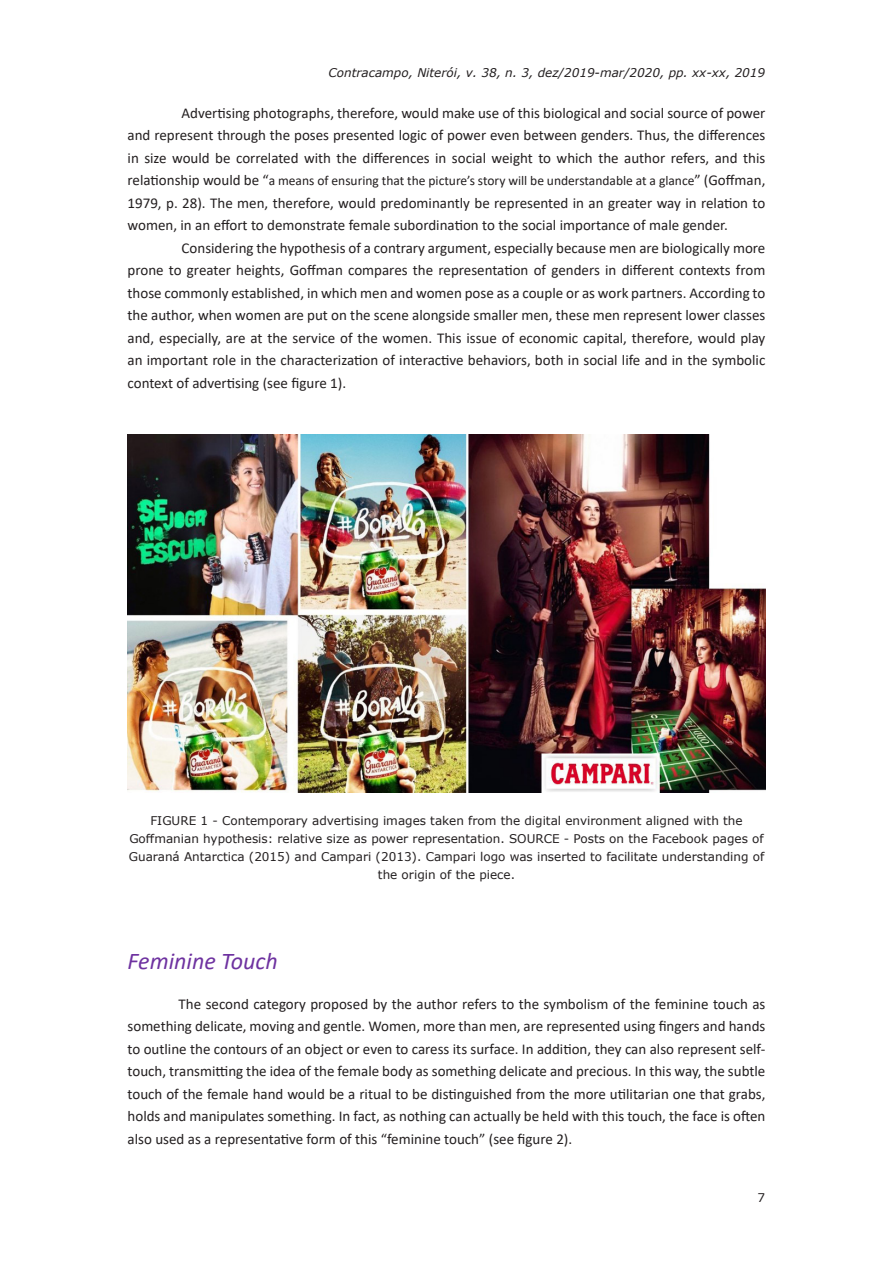
<style>
.page{position:relative;width:893px;height:1263px;background:#fff}
.page>*{position:absolute;margin:0;border:0;box-sizing:border-box;transform-origin:0 0}
.Conteudo_topico{font:italic 24px "Calibri";color:#6e32a0}
.Conteudo_texto{font:15px/22.5px "Calibri";color:#231f20;text-align:justify}
.Conteudo_texto-2{font:13.5px "Calibri";color:#231f20}
.Conteudo_legendaimag{font:12px/18px "Verdana";color:#231f20;text-align:center}
.t1{font:italic 12px "Verdana";color:#231f20}
.s1{font-size:15px}
</style>
<div class="page">
<img style="left:128px;top:434px;width:637px;height:358px">
<p class="t1" style="left:328px;top:64px;width:438px">Contracampo, Niterói, v. 38, n. 3, dez/2019-mar/2020, pp. xx-xx, 2019</p>
<p class="Conteudo_texto" style="left:128px;top:101px;width:639px;text-indent:54px">Advertising photographs, therefore, would make use of this biological and social source of power and represent through the poses presented logic of power even between genders. Thus, the differences in size would be correlated with the differences in social weight to which the author refers, and this</p>
<p class="Conteudo_texto-2" style="left:128px;top:171px;width:639px"><span class="s1">relationship would be “</span>a means of ensuring that the picture’s story will be understandable at a glance<span class="s1">” (Goffman,</span></p>
<p class="Conteudo_texto" style="left:128px;top:191px;width:639px">1979, p. 28). The men, therefore, would predominantly be represented in an greater way in relation to women, in an effort to demonstrate female subordination to the social importance of male gender.</p>
<p class="Conteudo_texto" style="left:128px;top:236px;width:639px;text-indent:54px">Considering the hypothesis of a contrary argument, especially because men are biologically more prone to greater heights, Goffman compares the representation of genders in different contexts from those commonly established, in which men and women pose as a couple or as work partners. According to the author, when women are put on the scene alongside smaller men, these men represent lower classes and, especially, are at the service of the women. This issue of economic capital, therefore, would play an important role in the characterization of interactive behaviors, both in social life and in the symbolic context of advertising (see figure 1).</p>
<p class="Conteudo_legendaimag" style="left:129px;top:811px;width:637px">FIGURE 1 - Contemporary advertising images taken from the digital environment aligned with the Goffmanian hypothesis: relative size as power representation. SOURCE - Posts on the Facebook pages of Guaraná Antarctica (2015) and Campari (2013). Campari logo was inserted to facilitate understanding of the origin of the piece.</p>
<p class="Conteudo_topico" style="left:128px;top:944px;width:152px">Feminine Touch</p>
<p class="Conteudo_texto" style="left:128px;top:992px;width:639px;text-indent:51px">The second category proposed by the author refers to the symbolism of the feminine touch as something delicate, moving and gentle. Women, more than men, are represented using fingers and hands to outline the contours of an object or even to caress its surface. In addition, they can also represent self&shy;touch, transmitting the idea of the female body as something delicate and precious. In this way, the subtle touch of the female hand would be a ritual to be distinguished from the more utilitarian one that grabs, holds and manipulates something. In fact, as nothing can actually be held with this touch, the face is often also used as a representative form of this “feminine touch” (see figure 2).</p>
<p class="Conteudo_legendaimag" style="left:757px;top:1188px;width:9px">7</p>
</div>
